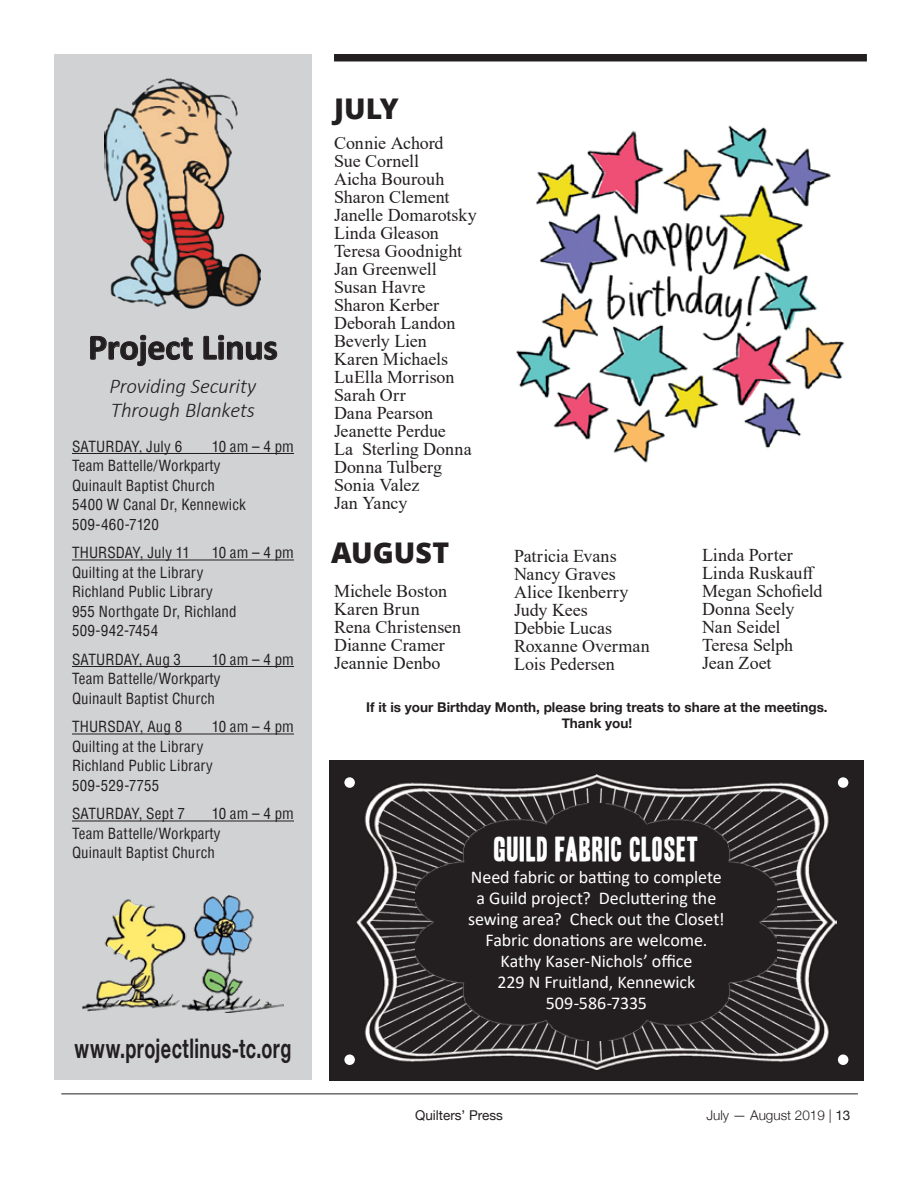
<style>
.page{position:relative;width:918px;height:1188px;background:#fff}
.page>*{position:absolute;margin:0;border:0;box-sizing:border-box;transform-origin:0 0}
.Main_Head_2{font:700 36px "Calibri";letter-spacing:-.005em;color:#231f20}
.Main_Head_2-2{font:30px "Headline One HPLHS";letter-spacing:.03em;color:#fff}
.Main_Head_2-3{font:800 28.5px "Open Sans";color:#231f20}
.Main_Head_2-4{font:700 27px "Helvetica Neue";letter-spacing:.025em;color:#231f20;scale:.67 1}
.Main_Head_2-5{font:italic 300 21px "Calibri";letter-spacing:-.01em;color:#231f20}
.Main_Head_2-6{font:18px "Times New Roman";letter-spacing:-.005em;color:#231f20}
.Main_Head_2-7{font:18px "Calibri";letter-spacing:-.005em;color:#fff}
.Main_Head_2-8{font:condensed 15px "Helvetica";letter-spacing:.01em;color:#231f20}
.Side_Body{font:700 13.5px "Helvetica Neue";color:#231f20}
.t1{font:300 13.5px "Helvetica Neue";color:#231f20}
.t2{font:13.5px "Helvetica Neue";color:#231f20}
.s1{font-weight:400}
</style>
<div class="page">
<hr style="left:62px;top:1094px;width:796px;height:1px;background:#231f20">
<img style="left:516px;top:125px;width:329px;height:338px">
<div style="left:54px;top:54px;width:258px;height:1026px;background:#d1d2d4"></div>
<hr style="left:72px;top:453px;width:222px;height:1px;background:#231f20">
<hr style="left:72px;top:560px;width:222px;height:1px;background:#231f20">
<hr style="left:72px;top:666px;width:222px;height:1px;background:#231f20">
<hr style="left:72px;top:734px;width:222px;height:1px;background:#231f20">
<hr style="left:72px;top:821px;width:222px;height:1px;background:#231f20">
<img style="left:104px;top:78px;width:157px;height:230px">
<svg style="left:90px;top:335px;width:103px;height:31px"></svg>
<svg style="left:203px;top:335px;width:75px;height:25px"></svg>
<div style="left:330px;top:760px;width:534px;height:321px;background:#231f20"></div>
<img style="left:356px;top:774px;width:480px;height:295px">
<img style="left:416px;top:804px;width:361px;height:237px">
<div style="left:344px;top:1054px;width:11px;height:11px;background:#fff;border-radius:50%"></div>
<div style="left:344px;top:777px;width:11px;height:11px;background:#fff;border-radius:50%"></div>
<div style="left:838px;top:1054px;width:10px;height:11px;background:#fff;border-radius:50%"></div>
<div style="left:838px;top:777px;width:10px;height:11px;background:#fff;border-radius:50%"></div>
<img style="left:83px;top:895px;width:200px;height:118px">
<div style="left:334px;top:54px;width:533px;height:8px;background:#231f20"></div>
<p class="Main_Head_2" style="left:88px;top:322px;width:191px">Project Linus</p>
<p class="Main_Head_2-5" style="left:110px;top:373px;width:148px">Providing Security</p>
<p class="Main_Head_2-5" style="left:111px;top:397px;width:146px">Through Blankets</p>
<p class="Main_Head_2-8" style="left:72px;top:437px;width:112px">SATURDAY, July 6</p>
<p class="Main_Head_2-8" style="left:212px;top:437px;width:84px">10 am – 4 pm</p>
<p class="Main_Head_2-8" style="left:72px;top:456px;width:150px">Team Battelle/Workparty</p>
<p class="Main_Head_2-8" style="left:72px;top:476px;width:145px">Quinault Baptist Church</p>
<p class="Main_Head_2-8" style="left:72px;top:495px;width:175px">5400 W Canal Dr, Kennewick</p>
<p class="Main_Head_2-8" style="left:72px;top:515px;width:88px">509-460-7120</p>
<p class="Main_Head_2-8" style="left:72px;top:543px;width:119px">THURSDAY, July 11</p>
<p class="Main_Head_2-8" style="left:212px;top:543px;width:84px">10 am – 4 pm</p>
<p class="Main_Head_2-8" style="left:72px;top:563px;width:133px">Quilting at the Library</p>
<p class="Main_Head_2-8" style="left:72px;top:582px;width:142px">Richland Public Library</p>
<p class="Main_Head_2-8" style="left:72px;top:602px;width:166px">955 Northgate Dr, Richland</p>
<p class="Main_Head_2-8" style="left:72px;top:621px;width:88px">509-942-7454</p>
<p class="Main_Head_2-8" style="left:72px;top:650px;width:111px">SATURDAY, Aug 3</p>
<p class="Main_Head_2-8" style="left:212px;top:650px;width:84px">10 am – 4 pm</p>
<p class="Main_Head_2-8" style="left:72px;top:669px;width:150px">Team Battelle/Workparty</p>
<p class="Main_Head_2-8" style="left:72px;top:689px;width:145px">Quinault Baptist Church</p>
<p class="Main_Head_2-8" style="left:72px;top:717px;width:112px">THURSDAY, Aug 8</p>
<p class="Main_Head_2-8" style="left:212px;top:717px;width:84px">10 am – 4 pm</p>
<p class="Main_Head_2-8" style="left:72px;top:737px;width:133px">Quilting at the Library</p>
<p class="Main_Head_2-8" style="left:72px;top:756px;width:142px">Richland Public Library</p>
<p class="Main_Head_2-8" style="left:72px;top:776px;width:89px">509-529-7755</p>
<p class="Main_Head_2-8" style="left:72px;top:804px;width:114px">SATURDAY, Sept 7</p>
<p class="Main_Head_2-8" style="left:212px;top:804px;width:84px">10 am – 4 pm</p>
<p class="Main_Head_2-8" style="left:72px;top:824px;width:150px">Team Battelle/Workparty</p>
<p class="Main_Head_2-8" style="left:72px;top:843px;width:145px">Quinault Baptist Church</p>
<p class="Main_Head_2-4" style="left:75px;top:1027px;width:325px">www.projectlinus-tc.org</p>
<p class="Main_Head_2-3" style="left:334px;top:87px;width:66px">JULY</p>
<p class="Main_Head_2-6" style="left:334px;top:131px;width:111px">Connie Achord</p>
<p class="Main_Head_2-6" style="left:334px;top:149px;width:87px">Sue Cornell</p>
<p class="Main_Head_2-6" style="left:334px;top:167px;width:112px">Aicha Bourouh</p>
<p class="Main_Head_2-6" style="left:334px;top:185px;width:117px">Sharon Clement</p>
<p class="Main_Head_2-6" style="left:334px;top:203px;width:144px">Janelle Domarotsky</p>
<p class="Main_Head_2-6" style="left:334px;top:221px;width:106px">Linda Gleason</p>
<p class="Main_Head_2-6" style="left:334px;top:239px;width:130px">Teresa Goodnight</p>
<p class="Main_Head_2-6" style="left:334px;top:257px;width:104px">Jan Greenwell</p>
<p class="Main_Head_2-6" style="left:334px;top:275px;width:93px">Susan Havre</p>
<p class="Main_Head_2-6" style="left:334px;top:293px;width:107px">Sharon Kerber</p>
<p class="Main_Head_2-6" style="left:334px;top:311px;width:123px">Deborah Landon</p>
<p class="Main_Head_2-6" style="left:334px;top:329px;width:94px">Beverly Lien</p>
<p class="Main_Head_2-6" style="left:334px;top:347px;width:116px">Karen Michaels</p>
<p class="Main_Head_2-6" style="left:334px;top:365px;width:122px">LuElla Morrison</p>
<p class="Main_Head_2-6" style="left:334px;top:383px;width:73px">Sarah Orr</p>
<p class="Main_Head_2-6" style="left:334px;top:401px;width:101px">Dana Pearson</p>
<p class="Main_Head_2-6" style="left:334px;top:419px;width:113px">Jeanette Perdue</p>
<p class="Main_Head_2-6" style="left:334px;top:437px;width:139px">La Sterling Donna</p>
<p class="Main_Head_2-6" style="left:334px;top:455px;width:110px">Donna Tulberg</p>
<p class="Main_Head_2-6" style="left:334px;top:473px;width:87px">Sonia Valez</p>
<p class="Main_Head_2-6" style="left:334px;top:491px;width:75px">Jan Yancy</p>
<p class="Main_Head_2-3" style="left:331px;top:530px;width:120px">AUGUST</p>
<p class="Main_Head_2-6" style="left:334px;top:579px;width:114px">Michele Boston</p>
<p class="Main_Head_2-6" style="left:334px;top:597px;width:87px">Karen Brun</p>
<p class="Main_Head_2-6" style="left:334px;top:615px;width:129px">Rena Christensen</p>
<p class="Main_Head_2-6" style="left:334px;top:633px;width:112px">Dianne Cramer</p>
<p class="Main_Head_2-6" style="left:334px;top:651px;width:108px">Jeannie Denbo</p>
<p class="Main_Head_2-6" style="left:514px;top:544px;width:104px">Patricia Evans</p>
<p class="Main_Head_2-6" style="left:514px;top:562px;width:103px">Nancy Graves</p>
<p class="Main_Head_2-6" style="left:514px;top:580px;width:116px">Alice Ikenberry</p>
<p class="Main_Head_2-6" style="left:514px;top:598px;width:75px">Judy Kees</p>
<p class="Main_Head_2-6" style="left:514px;top:616px;width:100px">Debbie Lucas</p>
<p class="Main_Head_2-6" style="left:514px;top:634px;width:137px">Roxanne Overman</p>
<p class="Main_Head_2-6" style="left:514px;top:652px;width:102px">Lois Pedersen</p>
<p class="Main_Head_2-6" style="left:702px;top:543px;width:92px">Linda Porter</p>
<p class="Main_Head_2-6" style="left:702px;top:561px;width:114px">Linda Ruskauff</p>
<p class="Main_Head_2-6" style="left:702px;top:579px;width:122px">Megan Schofield</p>
<p class="Main_Head_2-6" style="left:702px;top:597px;width:94px">Donna Seely</p>
<p class="Main_Head_2-6" style="left:702px;top:615px;width:80px">Nan Seidel</p>
<p class="Main_Head_2-6" style="left:702px;top:633px;width:92px">Teresa Selph</p>
<p class="Main_Head_2-6" style="left:702px;top:651px;width:71px">Jean Zoet</p>
<p class="Side_Body" style="left:366px;top:696px;width:463px">If it is your Birthday Month, please bring treats to share at the meetings.</p>
<p class="Side_Body" style="left:562px;top:713px;width:72px">Thank you!</p>
<p class="Main_Head_2-2" style="left:494px;top:835px;width:207px">GUILD FABRIC CLOSET</p>
<p class="Main_Head_2-7" style="left:471px;top:864px;width:252px">Need fabric or batting to complete</p>
<p class="Main_Head_2-7" style="left:476px;top:885px;width:241px">a Guild project? Decluttering the</p>
<p class="Main_Head_2-7" style="left:468px;top:906px;width:258px">sewing area? Check out the Closet!</p>
<p class="Main_Head_2-7" style="left:486px;top:927px;width:223px">Fabric donations are welcome.</p>
<p class="Main_Head_2-7" style="left:500px;top:948px;width:193px">Kathy Kaser-Nichols’ office</p>
<p class="Main_Head_2-7" style="left:498px;top:969px;width:199px">229 N Fruitland, Kennewick</p>
<p class="Main_Head_2-7" style="left:546px;top:990px;width:103px">509-586-7335</p>
<p class="t2" style="left:415px;top:1105px;width:89px">Quilters’ Press</p>
<p class="t1" style="left:706px;top:1104px;width:146px">July — August 2019 | <span class="s1">13</span></p>
</div>
